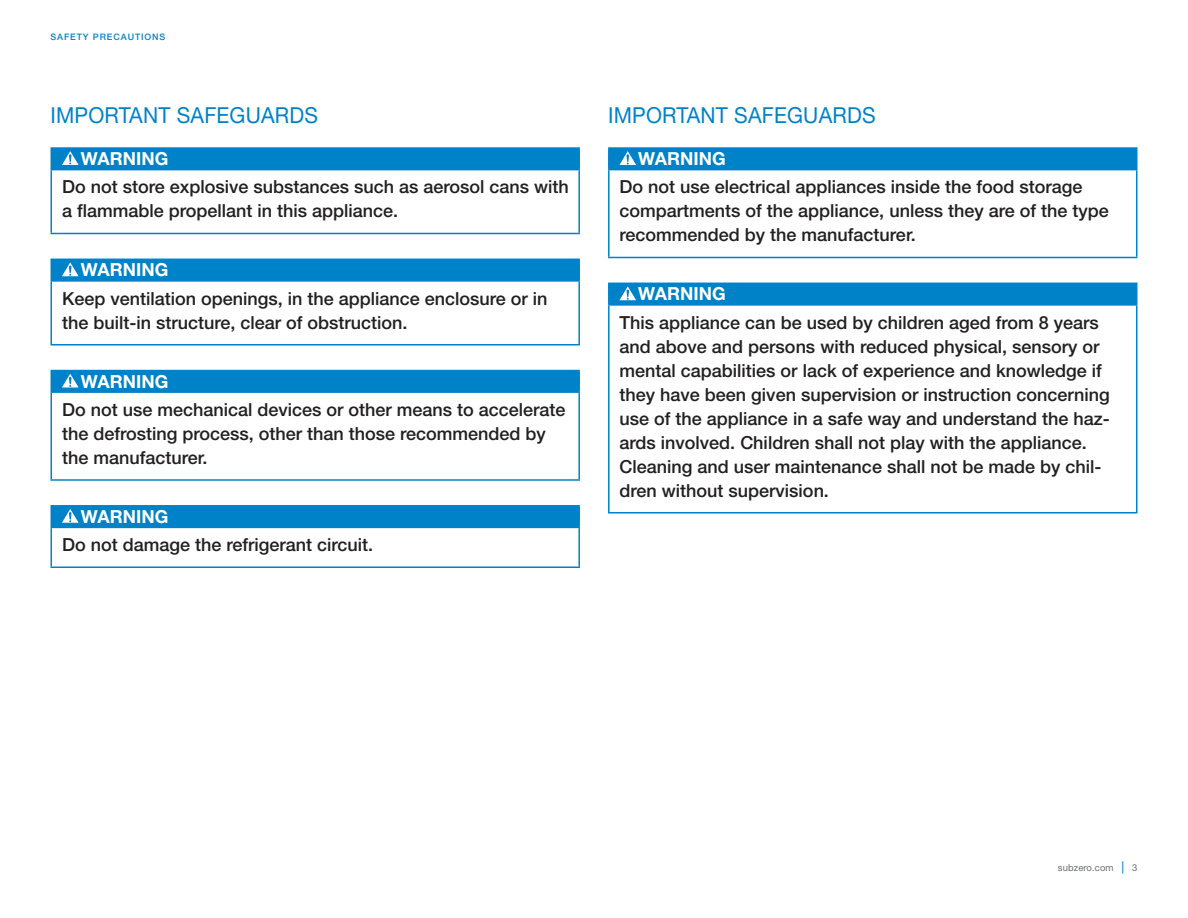
<style>
.page{position:relative;width:1188px;height:918px;background:#fff}
.page>*{position:absolute;margin:0;border:0;box-sizing:border-box;transform-origin:0 0}
.t1{font:22.05px "Helvetica Neue LT Std";letter-spacing:.01em;color:#0082c8;scale:.95 1}
.t2{font:500 18px/24px "Helvetica Neue LT Std";color:#231f20}
.t3{font:700 18px "Helvetica Neue LT Std";color:#fff}
.t4{font:9.45px "Helvetica Neue LT Std";letter-spacing:.01em;color:#6c6d70}
.t5{font:500 8.85px "Helvetica Neue LT Std";letter-spacing:.1em;color:#0082c8}
.s1{font-weight:500;font-size:12.3px;color:#0082c8}
</style>
<div class="page">
<div style="left:51px;top:148px;width:528px;height:22px;background:#0082c8"></div>
<hr style="left:51px;top:147px;width:529px;height:2px;background:#0082c8">
<hr style="left:578px;top:149px;width:2px;height:20px;background:#0082c8">
<hr style="left:51px;top:169px;width:529px;height:1px;background:#0082c8">
<hr style="left:51px;top:170px;width:1px;height:63px;background:#0082c8">
<hr style="left:578px;top:170px;width:2px;height:63px;background:#0082c8">
<hr style="left:51px;top:233px;width:529px;height:1px;background:#0082c8">
<svg style="left:62px;top:151px;width:17px;height:14px"></svg>
<div style="left:51px;top:259px;width:528px;height:22px;background:#0082c8"></div>
<hr style="left:51px;top:259px;width:529px;height:1px;background:#0082c8">
<hr style="left:578px;top:260px;width:2px;height:20px;background:#0082c8">
<hr style="left:51px;top:280px;width:529px;height:2px;background:#0082c8">
<hr style="left:51px;top:282px;width:1px;height:62px;background:#0082c8">
<hr style="left:578px;top:282px;width:2px;height:62px;background:#0082c8">
<hr style="left:51px;top:344px;width:529px;height:1px;background:#0082c8">
<svg style="left:62px;top:263px;width:17px;height:13px"></svg>
<div style="left:51px;top:371px;width:528px;height:21px;background:#0082c8"></div>
<hr style="left:51px;top:370px;width:529px;height:1px;background:#0082c8">
<hr style="left:578px;top:371px;width:2px;height:20px;background:#0082c8">
<hr style="left:51px;top:391px;width:529px;height:2px;background:#0082c8">
<hr style="left:51px;top:393px;width:1px;height:86px;background:#0082c8">
<hr style="left:578px;top:393px;width:2px;height:86px;background:#0082c8">
<hr style="left:51px;top:479px;width:529px;height:2px;background:#0082c8">
<svg style="left:62px;top:374px;width:17px;height:14px"></svg>
<div style="left:51px;top:506px;width:528px;height:21px;background:#0082c8"></div>
<hr style="left:51px;top:505px;width:529px;height:2px;background:#0082c8">
<hr style="left:578px;top:507px;width:2px;height:20px;background:#0082c8">
<hr style="left:51px;top:527px;width:529px;height:1px;background:#0082c8">
<hr style="left:51px;top:528px;width:1px;height:39px;background:#0082c8">
<hr style="left:578px;top:528px;width:2px;height:39px;background:#0082c8">
<hr style="left:51px;top:567px;width:529px;height:1px;background:#0082c8">
<svg style="left:62px;top:509px;width:17px;height:14px"></svg>
<div style="left:609px;top:148px;width:528px;height:22px;background:#0082c8"></div>
<hr style="left:608px;top:147px;width:529px;height:2px;background:#0082c8">
<hr style="left:608px;top:149px;width:2px;height:20px;background:#0082c8">
<hr style="left:608px;top:169px;width:529px;height:1px;background:#0082c8">
<hr style="left:608px;top:170px;width:2px;height:87px;background:#0082c8">
<hr style="left:1136px;top:170px;width:1px;height:87px;background:#0082c8">
<hr style="left:608px;top:257px;width:529px;height:1px;background:#0082c8">
<svg style="left:620px;top:151px;width:16px;height:14px"></svg>
<div style="left:609px;top:283px;width:528px;height:22px;background:#0082c8"></div>
<hr style="left:608px;top:283px;width:529px;height:1px;background:#0082c8">
<hr style="left:608px;top:284px;width:2px;height:20px;background:#0082c8">
<hr style="left:608px;top:304px;width:529px;height:2px;background:#0082c8">
<hr style="left:608px;top:306px;width:2px;height:206px;background:#0082c8">
<hr style="left:1136px;top:306px;width:1px;height:206px;background:#0082c8">
<hr style="left:608px;top:512px;width:529px;height:1px;background:#0082c8">
<svg style="left:620px;top:287px;width:16px;height:13px"></svg>
<p class="t5" style="left:51px;top:32px;width:116px">SAFETY PRECAUTIONS</p>
<p class="t1" style="left:51px;top:102px;width:283px">IMPORTANT SAFEGUARDS</p>
<p class="t3" style="left:81px;top:147px;width:89px">WARNING</p>
<p class="t2" style="left:62px;top:175px;width:508px">Do not store explosive substances such as aerosol cans with a flammable propellant in this appliance.</p>
<p class="t3" style="left:81px;top:259px;width:89px">WARNING</p>
<p class="t2" style="left:62px;top:286px;width:487px">Keep ventilation openings, in the appliance enclosure or in the built-in structure, clear of obstruction.</p>
<p class="t3" style="left:81px;top:370px;width:89px">WARNING</p>
<p class="t2" style="left:62px;top:397px;width:505px">Do not use mechanical devices or other means to accelerate the defrosting process, other than those recommended by the manufacturer.</p>
<p class="t3" style="left:81px;top:505px;width:89px">WARNING</p>
<p class="t2" style="left:62px;top:532px;width:313px">Do not damage the refrigerant circuit.</p>
<p class="t1" style="left:608px;top:102px;width:283px">IMPORTANT SAFEGUARDS</p>
<p class="t3" style="left:638px;top:147px;width:89px">WARNING</p>
<p class="t2" style="left:620px;top:175px;width:491px">Do not use electrical appliances inside the food storage compartments of the appliance, unless they are of the type recommended by the manufacturer.</p>
<p class="t3" style="left:638px;top:283px;width:89px">WARNING</p>
<p class="t2" style="left:620px;top:310px;width:492px">This appliance can be used by children aged from 8 years and above and persons with reduced physical, sensory or mental capabilities or lack of experience and knowledge if they have been given supervision or instruction concerning use of the appliance in a safe way and understand the haz&shy;ards involved. Children shall not play with the appliance.<br>Cleaning and user maintenance shall not be made by chil&shy;dren without supervision.</p>
<p class="t4" style="left:1058px;top:862px;width:81px">subzero.com <span class="s1">|</span> 3</p>
</div>
